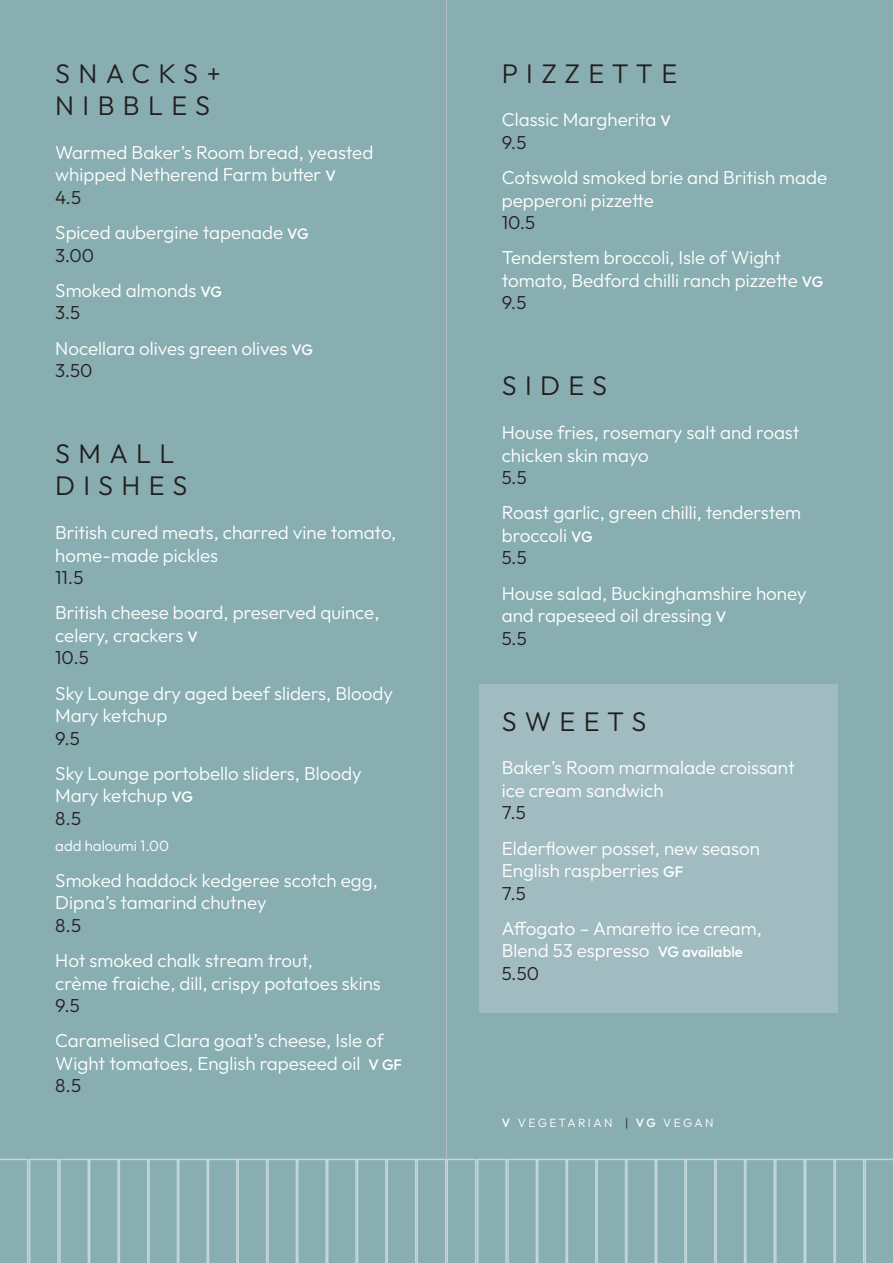
<style>
.page{position:relative;width:893px;height:1263px;background:#88aeb2}
.page>*{position:absolute;margin:0;border:0;box-sizing:border-box;transform-origin:0 0}
.t1{font:100 27px "Outfit";letter-spacing:.31em;color:#231f20}
.t2{font:100 18.75px/22.5px "Outfit";color:#fff}
.t3{font:100 18.75px "Outfit";color:#231f20}
.t4{font:100 15px "Outfit";color:#fff}
.t5{font:100 12px "Outfit";letter-spacing:.195em;color:#fff}
.s1{font-size:15px}
.s2{color:#231f20}
</style>
<div class="page">
<div style="left:479px;top:685px;width:359px;height:328px;background:#a1bcc0"></div>
<svg style="left:0;top:1159px;width:893px;height:104px"></svg>
<hr style="left:446px;top:0;width:1px;height:1263px;background:#bcbdc0">
<p class="t1" style="left:55px;top:58px;width:167px">SNACKS+</p>
<p class="t1" style="left:55px;top:90px;width:156px">NIBBLES</p>
<p class="t2" style="left:55px;top:141px;width:320px">Warmed Baker’s Room bread, yeasted whipped Netherend Farm butter <span class="s1">V</span></p>
<p class="t3" style="left:55px;top:187px;width:27px">4.5</p>
<p class="t2" style="left:55px;top:221px;width:255px">Spiced aubergine tapenade <span class="s1">VG</span></p>
<p class="t3" style="left:55px;top:244px;width:40px">3.00</p>
<p class="t2" style="left:55px;top:279px;width:168px">Smoked almonds <span class="s1">VG</span></p>
<p class="t3" style="left:55px;top:302px;width:26px">3.5</p>
<p class="t2" style="left:55px;top:337px;width:259px">Nocellara olives green olives <span class="s1">VG</span></p>
<p class="t3" style="left:55px;top:360px;width:39px">3.50</p>
<p class="t1" style="left:55px;top:438px;width:121px">SMALL</p>
<p class="t1" style="left:55px;top:470px;width:134px">DISHES</p>
<p class="t2" style="left:55px;top:521px;width:343px">British cured meats, charred vine tomato, home-made pickles</p>
<p class="t3" style="left:55px;top:567px;width:30px">11.5</p>
<p class="t2" style="left:55px;top:601px;width:326px">British cheese board, preserved quince, celery, crackers <span class="s1">V</span></p>
<p class="t3" style="left:55px;top:647px;width:35px">10.5</p>
<p class="t2" style="left:55px;top:682px;width:339px">Sky Lounge dry aged beef sliders, Bloody<br>Mary ketchup</p>
<p class="t3" style="left:55px;top:727px;width:26px">9.5</p>
<p class="t2" style="left:55px;top:762px;width:308px">Sky Lounge portobello sliders, Bloody<br>Mary ketchup <span class="s1">VG</span></p>
<p class="t3" style="left:55px;top:808px;width:27px">8.5</p>
<p class="t4" style="left:55px;top:838px;width:115px">add haloumi 1.00</p>
<p class="t2" style="left:55px;top:869px;width:324px">Smoked haddock kedgeree scotch egg,<br>Dipna’s tamarind chutney</p>
<p class="t3" style="left:55px;top:914px;width:27px">8.5</p>
<p class="t2" style="left:55px;top:949px;width:327px">Hot smoked chalk stream trout,<br>crème fraiche, dill, crispy potatoes skins</p>
<p class="t3" style="left:55px;top:995px;width:26px">9.5</p>
<p class="t2" style="left:55px;top:1029px;width:348px">Caramelised Clara goat’s cheese, Isle of<br>Wight tomatoes, English rapeseed oil <span class="s1">V GF</span></p>
<p class="t3" style="left:55px;top:1075px;width:27px">8.5</p>
<p class="t1" style="left:502px;top:58px;width:177px">PIZZETTE</p>
<p class="t2" style="left:502px;top:108px;width:171px">Classic Margherita <span class="s1">V</span></p>
<p class="t3" style="left:502px;top:132px;width:26px">9.5</p>
<p class="t2" style="left:502px;top:166px;width:327px">Cotswold smoked brie and British made pepperoni pizzette</p>
<p class="t3" style="left:502px;top:212px;width:35px">10.5</p>
<p class="t2" style="left:502px;top:246px;width:323px">Tenderstem broccoli, Isle of Wight tomato, Bedford chilli ranch pizzette <span class="s1">VG</span></p>
<p class="t3" style="left:502px;top:292px;width:26px">9.5</p>
<p class="t1" style="left:502px;top:370px;width:107px">SIDES</p>
<p class="t2" style="left:502px;top:421px;width:299px">House fries, rosemary salt and roast chicken skin mayo</p>
<p class="t3" style="left:502px;top:467px;width:27px">5.5</p>
<p class="t2" style="left:502px;top:501px;width:301px">Roast garlic, green chilli, tenderstem broccoli <span class="s1">VG</span></p>
<p class="t3" style="left:502px;top:547px;width:27px">5.5</p>
<p class="t2" style="left:502px;top:582px;width:306px">House salad, Buckinghamshire honey and rapeseed oil dressing <span class="s1">V</span></p>
<p class="t3" style="left:502px;top:627px;width:27px">5.5</p>
<p class="t1" style="left:502px;top:706px;width:146px">SWEETS</p>
<p class="t2" style="left:502px;top:756px;width:294px">Baker’s Room marmalade croissant ice cream sandwich</p>
<p class="t3" style="left:502px;top:802px;width:26px">7.5</p>
<p class="t2" style="left:502px;top:837px;width:260px">Elderflower posset, new season<br>English raspberries <span class="s1">GF</span></p>
<p class="t3" style="left:502px;top:882px;width:26px">7.5</p>
<p class="t2" style="left:502px;top:917px;width:262px">Affogato – Amaretto ice cream,<br>Blend 53 espresso <span class="s1">VG available</span></p>
<p class="t3" style="left:502px;top:962px;width:39px">5.50</p>
<p class="t5" style="left:502px;top:1116px;width:213px">V VEGETARIAN <span class="s2">|</span> VG VEGAN</p>
</div>
